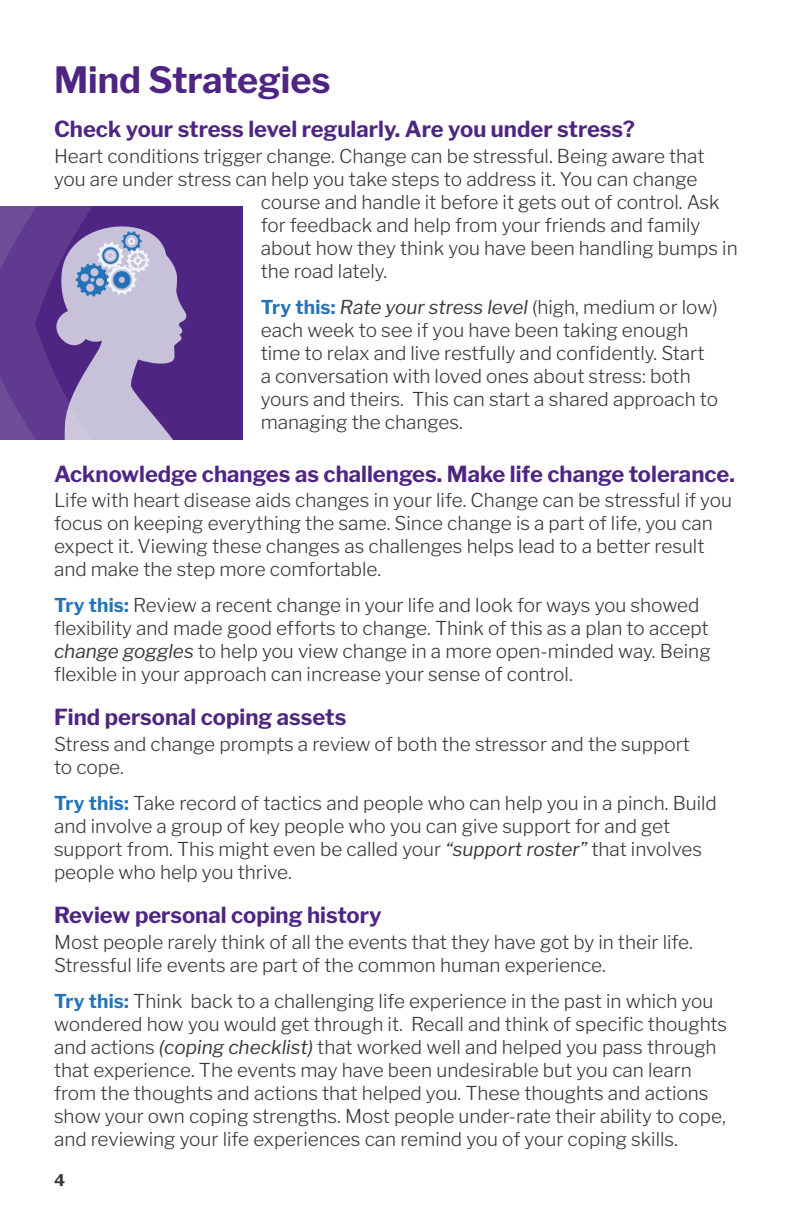
<style>
.page{position:relative;width:792px;height:1224px;background:#fff}
.page>*{position:absolute;margin:0;border:0;box-sizing:border-box;transform-origin:0 0}
.heading{font:700 36px "Libre Franklin";color:#4e2582}
.subheads{font:700 22px "Libre Franklin";color:#4e2582}
.text{font:300 19px/23px "Libre Franklin";color:#383a39}
.t1{font:700 16px "Libre Franklin";color:#383a39}
.s1{font-weight:700;color:#2473b8}
.s2{font-weight:400;font-style:italic}
</style>
<div class="page">
<div style="left:0;top:206px;width:243px;height:234px;background:#4e2582"></div>
<svg style="left:0;top:206px;width:187px;height:234px"></svg>
<p class="heading" style="left:54px;top:51px;width:278px">Mind Strategies</p>
<p class="subheads" style="left:54px;top:112px;width:583px">Check your stress level regularly. Are you under stress?</p>
<p class="text" style="left:54px;top:143px;width:652px">Heart conditions trigger change. Change can be stressful. Being aware that</p>
<p class="text" style="left:54px;top:166px;width:645px">you are under stress can help you take steps to address it. You can change</p>
<p class="text" style="left:261px;top:189px;width:461px">course and handle it before it gets out of control. Ask</p>
<p class="text" style="left:261px;top:212px;width:441px">for feedback and help from your friends and family</p>
<p class="text" style="left:261px;top:235px;width:479px">about how they think you have been handling bumps in</p>
<p class="text" style="left:261px;top:258px;width:128px">the road lately.</p>
<p class="text" style="left:261px;top:293px;width:459px"><span class="s1">Try this:</span> <span class="s2">Rate your stress level</span> (high, medium or low) each week to see if you have been taking enough time to relax and live restfully and confidently. Start a conversation with loved ones about stress: both yours and theirs. This can start a shared approach to managing the changes.</p>
<p class="subheads" style="left:54px;top:456px;width:682px">Acknowledge changes as challenges. Make life change tolerance.</p>
<p class="text" style="left:54px;top:487px;width:680px">Life with heart disease aids changes in your life. Change can be stressful if you focus on keeping everything the same. Since change is a part of life, you can expect it. Viewing these changes as challenges helps lead to a better result and make the step more comfortable.</p>
<p class="text" style="left:54px;top:592px;width:658px"><span class="s1">Try this:</span> Review a recent change in your life and look for ways you showed flexibility and made good efforts to change. Think of this as a plan to accept <span class="s2">change goggles</span> to help you view change in a more open-minded way. Being flexible in your approach can increase your sense of control.</p>
<p class="subheads" style="left:54px;top:700px;width:294px">Find personal coping assets</p>
<p class="text" style="left:54px;top:731px;width:638px">Stress and change prompts a review of both the stressor and the support to cope.</p>
<p class="text" style="left:54px;top:790px;width:664px"><span class="s1">Try this:</span> Take record of tactics and people who can help you in a pinch. Build and involve a group of key people who you can give support for and get support from. This might even be called your <span class="s2">“support roster”</span> that involves people who help you thrive.</p>
<p class="subheads" style="left:54px;top:898px;width:329px">Review personal coping history</p>
<p class="text" style="left:54px;top:929px;width:641px">Most people rarely think of all the events that they have got by in their life.<br>Stressful life events are part of the common human experience.</p>
<p class="text" style="left:54px;top:988px;width:675px"><span class="s1">Try this:</span> Think back to a challenging life experience in the past in which you wondered how you would get through it. Recall and think of specific thoughts and actions <span class="s2">(coping checklist)</span> that worked well and helped you pass through that experience. The events may have been undesirable but you can learn from the thoughts and actions that helped you. These thoughts and actions show your own coping strengths. Most people under-rate their ability to cope, and reviewing your life experiences can remind you of your coping skills.</p>
<p class="t1" style="left:54px;top:1168px;width:13px">4</p>
</div>
